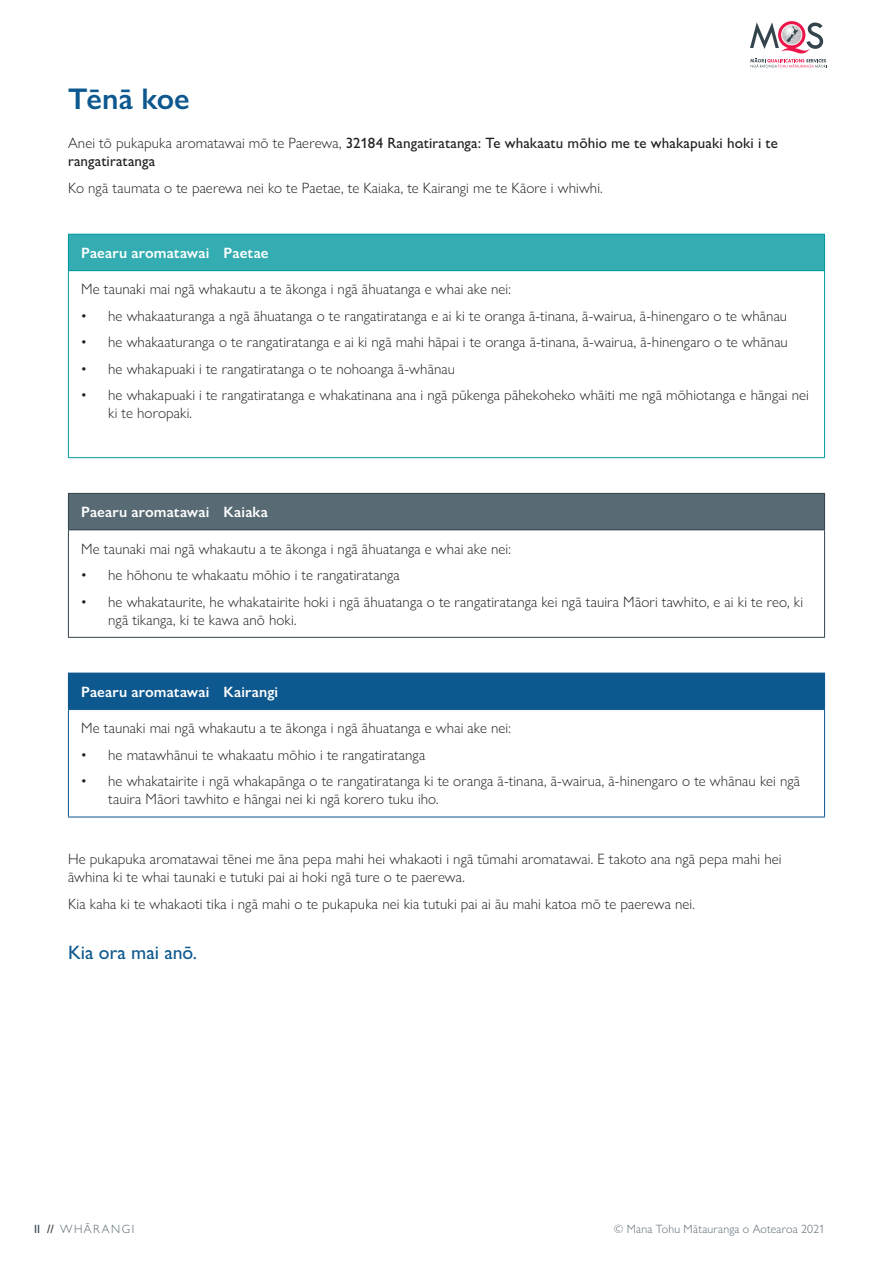
<style>
.page{position:relative;width:893px;height:1263px;background:#fff}
.page>*{position:absolute;margin:0;border:0;box-sizing:border-box;transform-origin:0 0}
.t1{font:600 30px "Gill Sans Nova";letter-spacing:-.005em;color:#0d588e}
.t2{font:500 19.5px "Gill Sans Nova";color:#0d588e}
.t3{font:300 15px/18px "Gill Sans Nova";letter-spacing:.005em;color:#231f20}
.t4{font:500 15px/18px "Gill Sans Nova";letter-spacing:.01em;color:#231f20}
.t5{font:600 15px "Gill Sans Nova";letter-spacing:.015em;color:#fff}
.t6{font:300 12px "Gill Sans Nova";letter-spacing:.015em;color:#586a73}
.t7{font:300 12px "Gill Sans Nova";letter-spacing:.125em;color:#586a73}
.s1{font-weight:300}
.s2{font-weight:400}
.s3{font-weight:500;color:#33444d}
.s4{font-weight:500;color:#231f20}
</style>
<div class="page">
<div style="left:68px;top:234px;width:757px;height:37px;background:#33adb1"></div>
<div style="left:68px;top:493px;width:757px;height:37px;background:#586a73"></div>
<div style="left:68px;top:673px;width:757px;height:36px;background:#0d588e"></div>
<svg style="left:750px;top:21px;width:77px;height:47px"></svg>
<hr style="left:68px;top:234px;width:757px;height:1px;background:#00999e">
<hr style="left:68px;top:235px;width:1px;height:35px;background:#00999e">
<hr style="left:824px;top:235px;width:1px;height:35px;background:#00999e">
<hr style="left:68px;top:270px;width:757px;height:1px;background:#00999e">
<hr style="left:68px;top:271px;width:1px;height:186px;background:#00999e">
<hr style="left:824px;top:271px;width:1px;height:186px;background:#00999e">
<hr style="left:68px;top:457px;width:757px;height:1px;background:#00999e">
<hr style="left:68px;top:530px;width:1px;height:107px;background:#33444d">
<hr style="left:824px;top:530px;width:1px;height:107px;background:#33444d">
<hr style="left:68px;top:637px;width:757px;height:1px;background:#33444d">
<hr style="left:68px;top:493px;width:757px;height:1px;background:#33444d">
<hr style="left:68px;top:494px;width:1px;height:35px;background:#33444d">
<hr style="left:824px;top:494px;width:1px;height:35px;background:#33444d">
<hr style="left:68px;top:529px;width:757px;height:1px;background:#33444d">
<hr style="left:68px;top:710px;width:1px;height:107px;background:#0d588e">
<hr style="left:824px;top:710px;width:1px;height:107px;background:#0d588e">
<hr style="left:68px;top:817px;width:757px;height:1px;background:#0d588e">
<hr style="left:68px;top:709px;width:757px;height:1px;background:#0d588e">
<h2 class="t1" style="left:68px;top:80px;width:123px">Tēnā koe</h2>
<p class="t4" style="left:68px;top:134px;width:711px"><span class="s1">Anei tō pukapuka aromatawai mō te Paerewa,</span> 32184 Rangatiratanga: Te whakaatu mōhio me te whakapuaki hoki i te rangatiratanga</p>
<p class="t3" style="left:68px;top:179px;width:536px">Ko ngā taumata o te paerewa nei ko te Paetae, te Kaiaka, te Kairangi me te Kāore i whiwhi.</p>
<p class="t5" style="left:81px;top:244px;width:189px">Paearu aromatawai Paetae</p>
<p class="t3" style="left:81px;top:280px;width:431px">Me taunaki mai ngā whakautu a te ākonga i ngā āhuatanga e whai ake nei:</p>
<p class="t3" style="left:81px;top:307px;width:708px"><span class="s2">•</span> he whakaaturanga a ngā āhuatanga o te rangatiratanga e ai ki te oranga ā-tinana, ā-wairua, ā-hinengaro o te whānau</p>
<p class="t3" style="left:81px;top:333px;width:708px"><span class="s2">•</span> he whakaaturanga o te rangatiratanga e ai ki ngā mahi hāpai i te oranga ā-tinana, ā-wairua, ā-hinengaro o te whānau</p>
<p class="t3" style="left:81px;top:360px;width:375px"><span class="s2">•</span> he whakapuaki i te rangatiratanga o te nohoanga ā-whānau</p>
<p class="t3" style="left:108px;top:386px;width:702px;text-indent:-27px"><span class="s2">•</span> he whakapuaki i te rangatiratanga e whakatinana ana i ngā pūkenga pāhekoheko whāiti me ngā mōhiotanga e hāngai nei ki te horopaki.</p>
<p class="t5" style="left:81px;top:503px;width:188px">Paearu aromatawai Kaiaka</p>
<p class="t3" style="left:81px;top:539px;width:431px">Me taunaki mai ngā whakautu a te ākonga i ngā āhuatanga e whai ake nei:</p>
<p class="t3" style="left:81px;top:566px;width:320px"><span class="s2">•</span> he hōhonu te whakaatu mōhio i te rangatiratanga</p>
<p class="t3" style="left:108px;top:592px;width:697px;text-indent:-27px"><span class="s2">•</span> he whakataurite, he whakatairite hoki i ngā āhuatanga o te rangatiratanga kei ngā tauira Māori tawhito, e ai ki te reo, ki ngā tikanga, ki te kawa anō hoki.</p>
<p class="t5" style="left:81px;top:682px;width:199px">Paearu aromatawai Kairangi</p>
<p class="t3" style="left:81px;top:719px;width:431px">Me taunaki mai ngā whakautu a te ākonga i ngā āhuatanga e whai ake nei:</p>
<p class="t3" style="left:81px;top:745px;width:346px"><span class="s2">•</span> he matawhānui te whakaatu mōhio i te rangatiratanga</p>
<p class="t3" style="left:108px;top:772px;width:693px;text-indent:-27px"><span class="s2">•</span> he whakatairite i ngā whakapānga o te rangatiratanga ki te oranga ā-tinana, ā-wairua, ā-hinengaro o te whānau kei ngā tauira Māori tawhito e hāngai nei ki ngā korero tuku iho.</p>
<p class="t3" style="left:68px;top:850px;width:715px">He pukapuka aromatawai tēnei me āna pepa mahi hei whakaoti i ngā tūmahi aromatawai. E takoto ana ngā pepa mahi hei āwhina ki te whai taunaki e tutuki pai ai hoki ngā ture o te paerewa.</p>
<p class="t3" style="left:68px;top:895px;width:628px">Kia kaha ki te whakaoti tika i ngā mahi o te pukapuka nei kia tutuki pai ai āu mahi katoa mō te paerewa nei.</p>
<p class="t2" style="left:68px;top:940px;width:131px">Kia ora mai anō.</p>
<p class="t7" style="left:34px;top:1222px;width:102px"><span class="s3">ii</span> <span class="s4">//</span> WHĀRANGI</p>
<p class="t6" style="left:614px;top:1222px;width:213px">© Mana Tohu Mātauranga o Aotearoa 2021</p>
</div>
